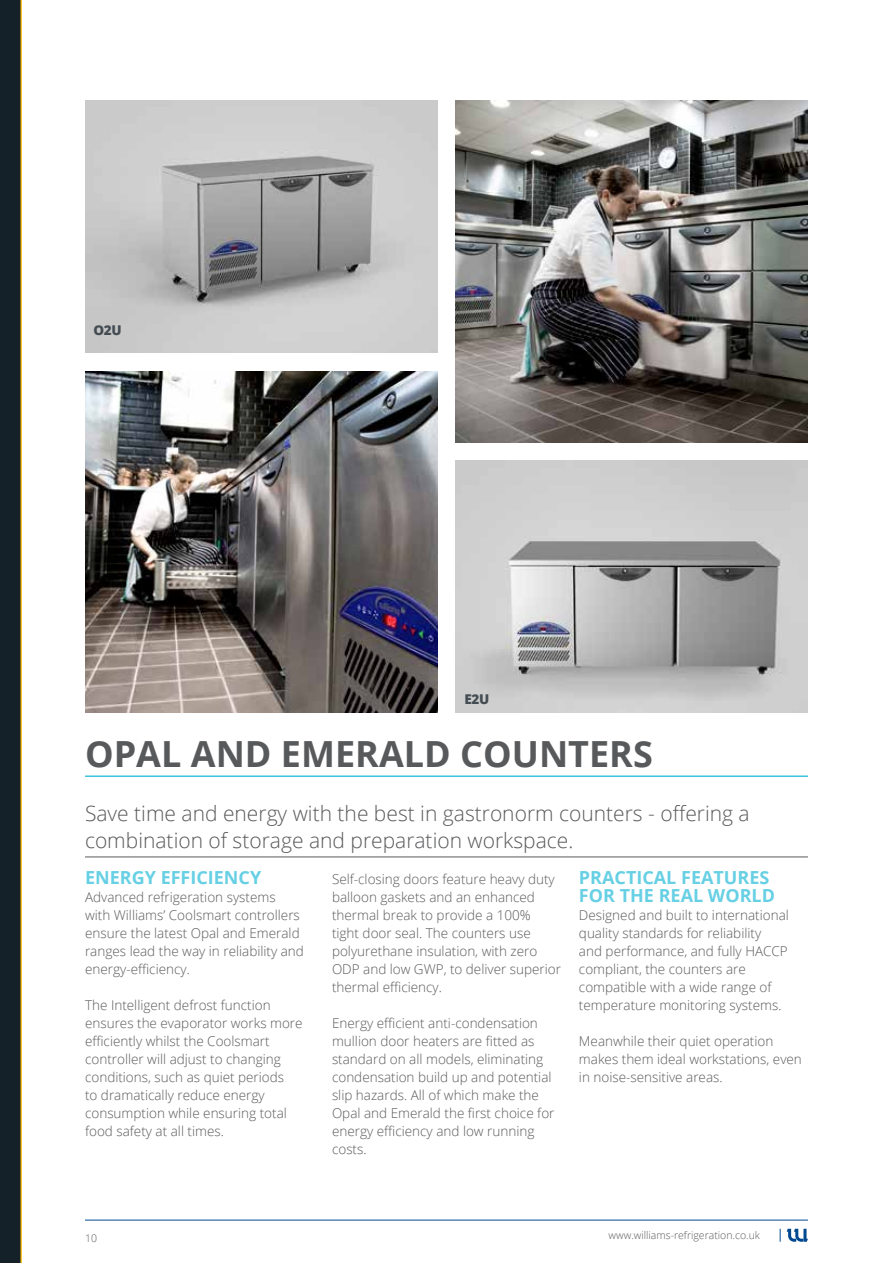
<style>
.page{position:relative;width:893px;height:1263px;background:#fff}
.page>*{position:absolute;margin:0;border:0;box-sizing:border-box;transform-origin:0 0}
.t1{font:700 36px "Open Sans";color:#58595b}
.t2{font:300 21px/27px "Open Sans";color:#58595b}
.t3{font:700 18px/18px "Open Sans";color:#67d0e4}
.t4{font:300 13.5px/18px "Open Sans";color:#58595b}
.t5{font:800 13.5px "Open Sans";letter-spacing:-.03em;color:#444d53}
.t6{font:300 10.5px "Open Sans";color:#58595b}
</style>
<div class="page">
<div style="left:0;top:0;width:21px;height:1263px;background:#152128"></div>
<hr style="left:85px;top:1220px;width:723px;height:1px;background:#004990">
<svg style="left:787px;top:1229px;width:21px;height:13px"></svg>
<svg style="left:780px;top:1229px;width:1px;height:13px"></svg>
<hr style="left:21px;top:0;width:1px;height:1263px;background:#ffc425">
<hr style="left:85px;top:775px;width:723px;height:2px;background:#42c4dd">
<hr style="left:85px;top:856px;width:723px;height:1px;background:#58595b">
<img style="left:85px;top:100px;width:352px;height:252px">
<img style="left:455px;top:460px;width:353px;height:252px">
<img style="left:455px;top:100px;width:353px;height:342px">
<img style="left:85px;top:372px;width:352px;height:340px">
<p class="t5" style="left:94px;top:319px;width:30px">O2U</p>
<p class="t5" style="left:465px;top:688px;width:26px">E2U</p>
<h1 class="t1" style="left:85px;top:728px;width:569px">OPAL AND EMERALD COUNTERS</h1>
<h2 class="t2" style="left:85px;top:799px;width:666px">Save time and energy with the best in gastronorm counters - offering a combination of storage and preparation workspace.</h2>
<h3 class="t3" style="left:85px;top:867px;width:178px">ENERGY EFFICIENCY</h3>
<p class="t4" style="left:85px;top:887px;width:220px">Advanced refrigeration systems with Williams’ Coolsmart controllers ensure the latest Opal and Emerald ranges lead the way in reliability and energy-efficiency.</p>
<p class="t4" style="left:85px;top:995px;width:219px">The Intelligent defrost function ensures the evaporator works more efficiently whilst the Coolsmart controller will adjust to changing conditions, such as quiet periods<br>to dramatically reduce energy consumption while ensuring total food safety at all times.</p>
<h3 class="t3" style="left:579px;top:867px;width:198px">PRACTICAL FEATURES<br>FOR THE REAL WORLD</h3>
<p class="t4" style="left:579px;top:905px;width:211px">Designed and built to international quality standards for reliability<br>and performance, and fully HACCP compliant, the counters are compatible with a wide range of temperature monitoring systems.</p>
<p class="t4" style="left:579px;top:1031px;width:224px">Meanwhile their quiet operation makes them ideal workstations, even in noise-sensitive areas.</p>
<p class="t4" style="left:332px;top:869px;width:230px">Self-closing doors feature heavy duty balloon gaskets and an enhanced thermal break to provide a 100% tight door seal. The counters use polyurethane insulation, with zero<br>ODP and low GWP, to deliver superior thermal efficiency.</p>
<p class="t4" style="left:332px;top:1013px;width:224px">Energy efficient anti-condensation mullion door heaters are fitted as standard on all models, eliminating condensation build up and potential slip hazards. All of which make the<br>Opal and Emerald the first choice for energy efficiency and low running costs.</p>
<p class="t6" style="left:85px;top:1231px;width:13px">10</p>
<p class="t6" style="left:609px;top:1228px;width:153px">www.williams-refrigeration.co.uk</p>
</div>
